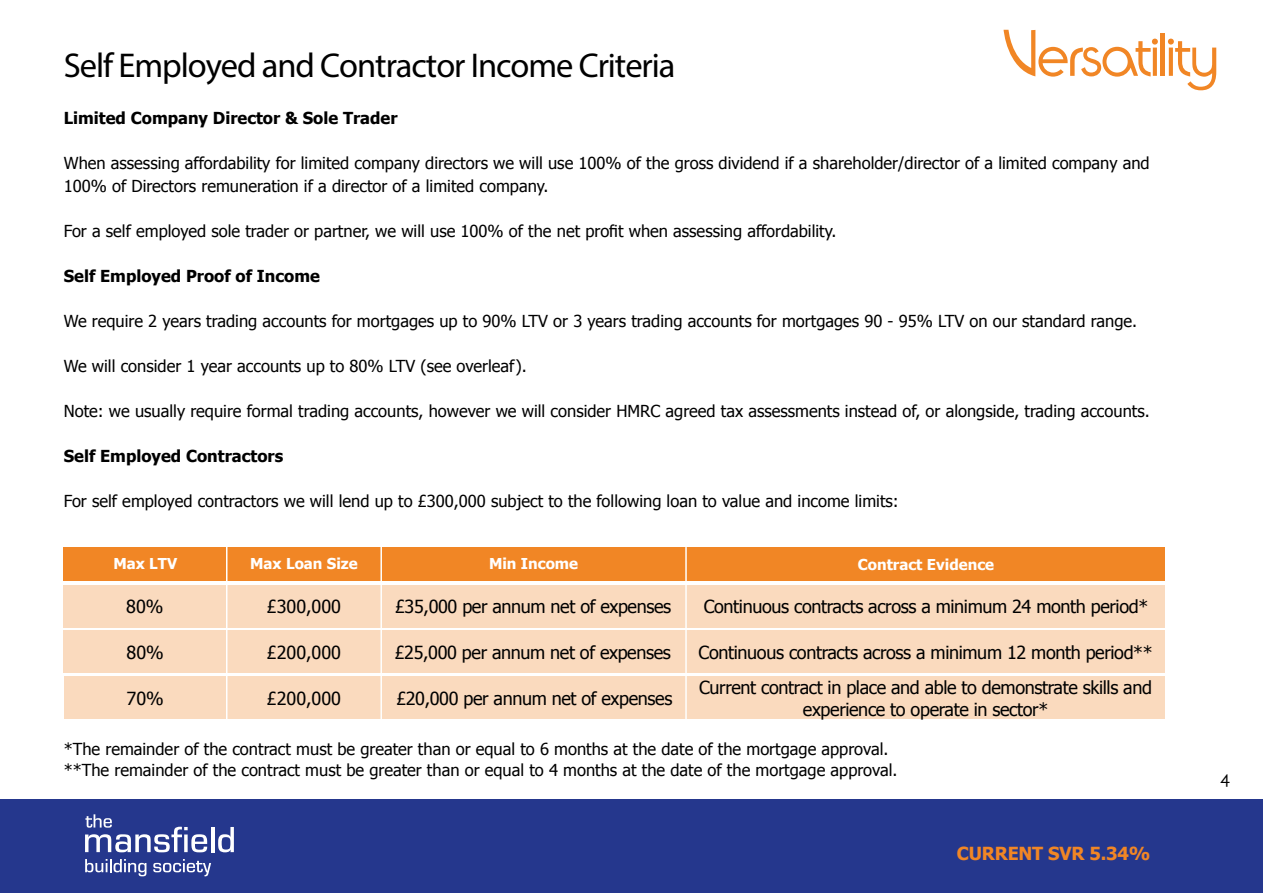
<style>
.page{position:relative;width:1263px;height:893px;background:#fff}
.page>*{position:absolute;margin:0;border:0;box-sizing:border-box;transform-origin:0 0}
.t1{font:34.5px "Myriad Pro";letter-spacing:-.03em;color:#000}
.t2{font:18px/35px "Tahoma";letter-spacing:-.02em;color:#000}
.t3{font:700 18px "Tahoma";letter-spacing:-.01em;color:#f18625}
.t4{font:18px "Scala Sans OT";color:#000}
.t5{font:16.5px/22.5px "Tahoma";color:#000}
.t6{font:700 16.5px "Tahoma";color:#000}
.t7{font:700 15px "Tahoma";color:#fff}
</style>
<div class="page">
<svg style="left:1003px;top:30px;width:155px;height:47px"></svg>
<hr style="left:1160px;top:33px;width:4px;height:43px;background:#f18625">
<svg style="left:1168px;top:39px;width:48px;height:51px"></svg>
<div style="left:0;top:799px;width:1263px;height:94px;background:#25378d"></div>
<hr style="left:211px;top:827px;width:3px;height:25px;background:#fff">
<svg style="left:218px;top:827px;width:16px;height:25px"></svg>
<svg style="left:85px;top:859px;width:61px;height:17px"></svg>
<svg style="left:153px;top:859px;width:58px;height:17px"></svg>
<svg style="left:85px;top:814px;width:122px;height:38px"></svg>
<div style="left:64px;top:547px;width:1101px;height:33px;background:#f18625"></div>
<div style="left:64px;top:631px;width:1101px;height:42px;background:#fadabe"></div>
<div style="left:64px;top:585px;width:1101px;height:42px;background:#fadabe"></div>
<div style="left:65px;top:677px;width:1100px;height:42px;background:#fadabe"></div>
<hr style="left:685px;top:547px;width:2px;height:176px;background:#fff">
<hr style="left:380px;top:541px;width:2px;height:180px;background:#fff">
<hr style="left:226px;top:545px;width:1px;height:176px;background:#fff">
<h1 class="t1" style="left:64px;top:44px;width:613px">Self Employed and Contractor Income Criteria</h1>
<p class="t6" style="left:64px;top:107px;width:335px">Limited Company Director &amp; Sole Trader</p>
<p class="t5" style="left:64px;top:151px;width:1087px">When assessing affordability for limited company directors we will use 100% of the gross dividend if a shareholder/director of a limited company and<br>100% of Directors remuneration if a director of a limited company.</p>
<p class="t5" style="left:64px;top:219px;width:774px">For a self employed sole trader or partner, we will use 100% of the net profit when assessing affordability.</p>
<p class="t6" style="left:64px;top:264px;width:258px">Self Employed Proof of Income</p>
<p class="t5" style="left:64px;top:309px;width:1075px">We require 2 years trading accounts for mortgages up to 90% LTV or 3 years trading accounts for mortgages 90 - 95% LTV on our standard range.</p>
<p class="t5" style="left:64px;top:354px;width:464px">We will consider 1 year accounts up to 80% LTV (see overleaf).</p>
<p class="t5" style="left:64px;top:399px;width:1087px">Note: we usually require formal trading accounts, however we will consider HMRC agreed tax assessments instead of, or alongside, trading accounts.</p>
<p class="t6" style="left:64px;top:444px;width:221px">Self Employed Contractors</p>
<p class="t5" style="left:64px;top:489px;width:836px">For self employed contractors we will lend up to £300,000 subject to the following loan to value and income limits:</p>
<p class="t7" style="left:113px;top:553px;width:65px">Max LTV</p>
<p class="t7" style="left:250px;top:553px;width:109px">Max Loan Size</p>
<p class="t7" style="left:489px;top:553px;width:91px">Min Income</p>
<p class="t7" style="left:858px;top:554px;width:138px">Contract Evidence</p>
<p class="t2" style="left:126px;top:588px;width:39px">80%</p>
<p class="t2" style="left:127px;top:634px;width:39px">80%</p>
<p class="t2" style="left:127px;top:680px;width:39px">70%</p>
<p class="t2" style="left:267px;top:588px;width:76px">£300,000</p>
<p class="t2" style="left:395px;top:588px;width:278px">£35,000 per annum net of expenses</p>
<p class="t2" style="left:704px;top:588px;width:446px">Continuous contracts across a minimum 24 month period*</p>
<p class="t2" style="left:699px;top:634px;width:455px">Continuous contracts across a minimum 12 month period**<br>Current contract in place and able to demonstrate skills and</p>
<p class="t2" style="left:803px;top:691px;width:247px">experience to operate in sector*</p>
<p class="t2" style="left:395px;top:634px;width:278px">£25,000 per annum net of expenses</p>
<p class="t2" style="left:396px;top:680px;width:278px">£20,000 per annum net of expenses</p>
<p class="t2" style="left:267px;top:634px;width:76px">£200,000</p>
<p class="t2" style="left:267px;top:680px;width:76px">£200,000</p>
<p class="t5" style="left:64px;top:737px;width:835px;line-height:21px">*The remainder of the contract must be greater than or equal to 6 months at the date of the mortgage approval. **The remainder of the contract must be greater than or equal to 4 months at the date of the mortgage approval.</p>
<p class="t3" style="left:957px;top:841px;width:195px">CURRENT SVR 5.34%</p>
<p class="t4" style="left:1220px;top:768px;width:11px">4</p>
</div>
